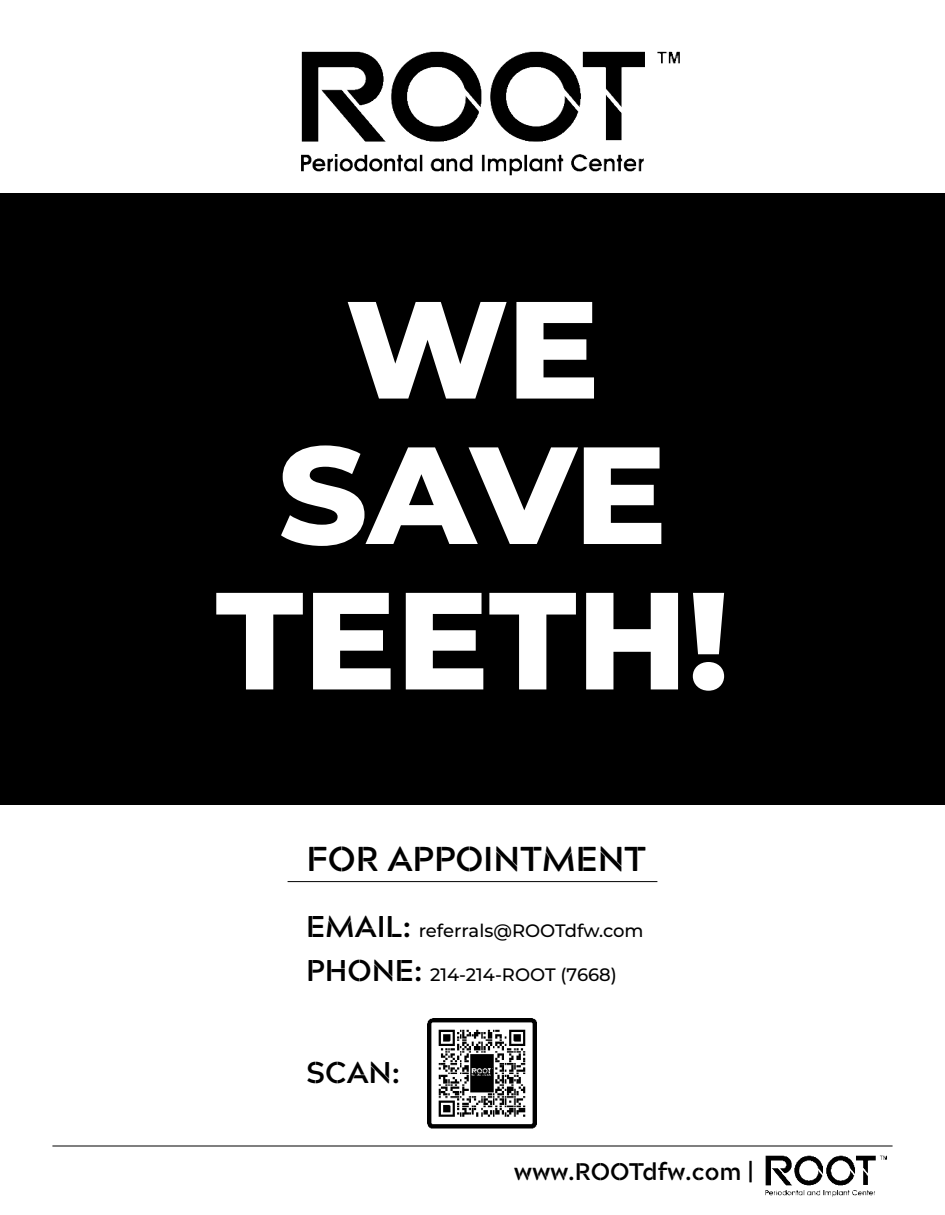
<style>
.page{position:relative;width:945px;height:1215px;background:#fff}
.page>*{position:absolute;margin:0;border:0;box-sizing:border-box;transform-origin:0 0}
.t1{font:800 138px/145.5px "Montserrat";color:#fff;text-align:center}
.t2{font:700 34.5px "Acherus Militant 1";color:#000}
.t3{font:700 30px "Acherus Militant 1";color:#000}
.t4{font:700 24px "Acherus Militant 1";color:#000}
.t5{font:500 18px "Montserrat";color:#000}
.s1{font-family:"Acherus Militant 1";font-weight:700;font-size:30px}
</style>
<div class="page">
<div style="left:0;top:193px;width:945px;height:611px;background:#000"></div>
<hr style="left:52px;top:1146px;width:841px;height:1px;background:#000">
<img style="left:301px;top:51px;width:379px;height:125px">
<img style="left:765px;top:1155px;width:122px;height:42px">
<hr style="left:288px;top:881px;width:369px;height:1px;background:#000">
<img style="left:427px;top:1018px;width:109px;height:111px">
<h1 class="t1" style="left:216px;top:278px;width:515px">WE<br>SAVE<br>TEETH!</h1>
<h2 class="t2" style="left:306px;top:843px;width:341px">FOR APPOINTMENT</h2>
<p class="t5" style="left:306px;top:924px;width:339px"><span class="s1">EMAIL:</span> referrals@ROOTdfw.com</p>
<p class="t5" style="left:306px;top:967px;width:312px"><span class="s1">PHONE:</span> 214-214-ROOT (7668)</p>
<h3 class="t3" style="left:306px;top:1059px;width:96px">SCAN:</h3>
<h3 class="t4" style="left:514px;top:1161px;width:241px">www.ROOTdfw.com |</h3>
</div>
